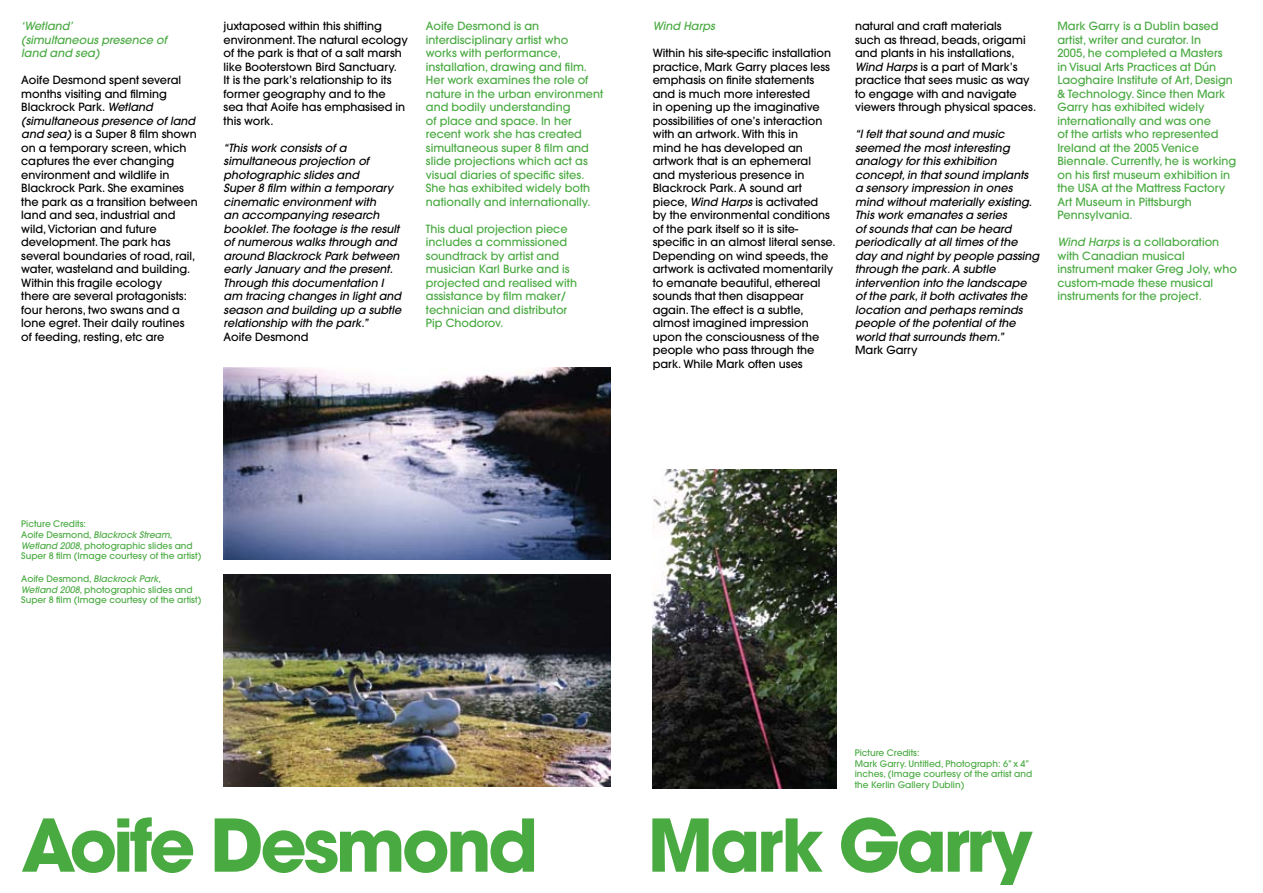
<style>
.page{position:relative;width:1263px;height:893px;background:#fff}
.page>*{position:absolute;margin:0;border:0;box-sizing:border-box;transform-origin:0 0}
.t1{font:700 72px "Avant Garde";letter-spacing:-.05em;color:#4aaa42}
.t2{font:500 11.25px/13.5px "Avant Garde";color:#000}
.t3{font:500 11.25px/13.5px "Avant Garde";color:#4aaa42}
.t4{font:italic 500 11.25px/13.5px "Avant Garde";color:#000}
.t5{font:italic 500 11.25px/13.5px "Avant Garde";color:#4aaa42}
.t6{font:500 9px/10.8px "Avant Garde";color:#4aaa42}
.s1{font-style:italic}
</style>
<div class="page">
<img style="left:223px;top:367px;width:387px;height:192px">
<img style="left:223px;top:574px;width:387px;height:213px">
<img style="left:653px;top:469px;width:184px;height:319px">
<p class="t5" style="left:21px;top:19px;width:147px">‘Wetland’<br>(simultaneous presence of land and sea)</p>
<p class="t2" style="left:21px;top:73px;width:178px">Aoife Desmond spent several months visiting and filming<br>Blackrock Park. <span class="s1">Wetland (simultaneous presence of land and sea)</span> is a Super 8 film shown on a temporary screen, which captures the ever changing environment and wildlife in<br>Blackrock Park. She examines the park as a transition between land and sea, industrial and wild, Victorian and future development. The park has several boundaries of road, rail, water, wasteland and building.<br>Within this fragile ecology<br>there are several protagonists: four herons, two swans and a lone egret. Their daily routines of feeding, resting, etc are</p>
<p class="t2" style="left:224px;top:19px;width:186px">juxtaposed within this shifting environment. The natural ecology of the park is that of a salt marsh like Booterstown Bird Sanctuary.<br>It is the park’s relationship to its former geography and to the sea that Aoife has emphasised in this work.</p>
<p class="t4" style="left:224px;top:141px;width:179px">“This work consists of a simultaneous projection of photographic slides and<br>Super 8 film within a temporary cinematic environment with<br>an accompanying research booklet. The footage is the result of numerous walks through and around Blackrock Park between early January and the present.<br>Through this documentation I am tracing changes in light and season and building up a subtle relationship with the park.”</p>
<p class="t2" style="left:224px;top:330px;width:86px">Aoife Desmond</p>
<p class="t3" style="left:426px;top:19px;width:179px">Aoife Desmond is an interdisciplinary artist who<br>works with performance, installation, drawing and film.<br>Her work examines the role of nature in the urban environment and bodily understanding<br>of place and space. In her recent work she has created simultaneous super 8 film and slide projections which act as visual diaries of specific sites.<br>She has exhibited widely both nationally and internationally.</p>
<p class="t3" style="left:426px;top:222px;width:153px">This dual projection piece includes a commissioned soundtrack by artist and musician Karl Burke and is projected and realised with assistance by film maker/ technician and distributor<br>Pip Chodorov.</p>
<p class="t5" style="left:653px;top:19px;width:64px">Wind Harps</p>
<p class="t2" style="left:653px;top:46px;width:184px">Within his site-specific installation practice, Mark Garry places less emphasis on finite statements and is much more interested<br>in opening up the imaginative possibilities of one’s interaction with an artwork. With this in<br>mind he has developed an artwork that is an ephemeral and mysterious presence in<br>Blackrock Park. A sound art piece, <span class="s1">Wind Harps</span> is activated<br>by the environmental conditions of the park itself so it is site&shy;specific in an almost literal sense.<br>Depending on wind speeds, the artwork is activated momentarily to emanate beautiful, ethereal sounds that then disappear again. The effect is a subtle, almost imagined impression upon the consciousness of the people who pass through the park. While Mark often uses</p>
<p class="t2" style="left:855px;top:19px;width:183px">natural and craft materials<br>such as thread, beads, origami and plants in his installations,<br><span class="s1">Wind Harps</span> is a part of Mark’s practice that sees music as way to engage with and navigate viewers through physical spaces.</p>
<p class="t4" style="left:855px;top:127px;width:186px">“I felt that sound and music seemed the most interesting analogy for this exhibition concept, in that sound implants<br>a sensory impression in ones mind without materially existing.<br>This work emanates a series<br>of sounds that can be heard periodically at all times of the day and night by people passing through the park. A subtle intervention into the landscape of the park, it both activates the location and perhaps reminds people of the potential of the world that surrounds them.”</p>
<p class="t2" style="left:855px;top:343px;width:64px">Mark Garry</p>
<p class="t3" style="left:1057px;top:19px;width:180px">Mark Garry is a Dublin based artist, writer and curator. In<br>2005, he completed a Masters<br>in Visual Arts Practices at Dún<br>Laoghaire Institute of Art, Design &amp; Technology. Since then Mark<br>Garry has exhibited widely internationally and was one<br>of the artists who represented<br>Ireland at the 2005 Venice<br>Biennale. Currently, he is working on his first museum exhibition in the USA at the Mattress Factory<br>Art Museum in Pittsburgh<br>Pennsylvania.</p>
<p class="t3" style="left:1057px;top:235px;width:181px"><span class="s1">Wind Harps</span> is a collaboration with Canadian musical instrument maker Greg Joly, who custom-made these musical instruments for the project.</p>
<p class="t6" style="left:21px;top:518px;width:182px">Picture Credits:<br>Aoife Desmond, <span class="s1">Blackrock Stream</span>, <span class="s1">Wetland 2008</span>, photographic slides and Super 8 film (Image courtesy of the artist)</p>
<p class="t6" style="left:21px;top:573px;width:182px">Aoife Desmond, <span class="s1">Blackrock Park</span>,<br><span class="s1">Wetland 2008</span>, photographic slides and<br>Super 8 film (Image courtesy of the artist)</p>
<h1 class="t1" style="left:21px;top:798px;width:519px">Aoife Desmond</h1>
<p class="t6" style="left:855px;top:747px;width:179px">Picture Credits:<br>Mark Garry. Untitled, Photograph: 6” x 4” inches, (Image courtesy of the artist and the Kerlin Gallery Dublin)</p>
<h1 class="t1" style="left:647px;top:798px;width:387px">Mark Garry</h1>
</div>
